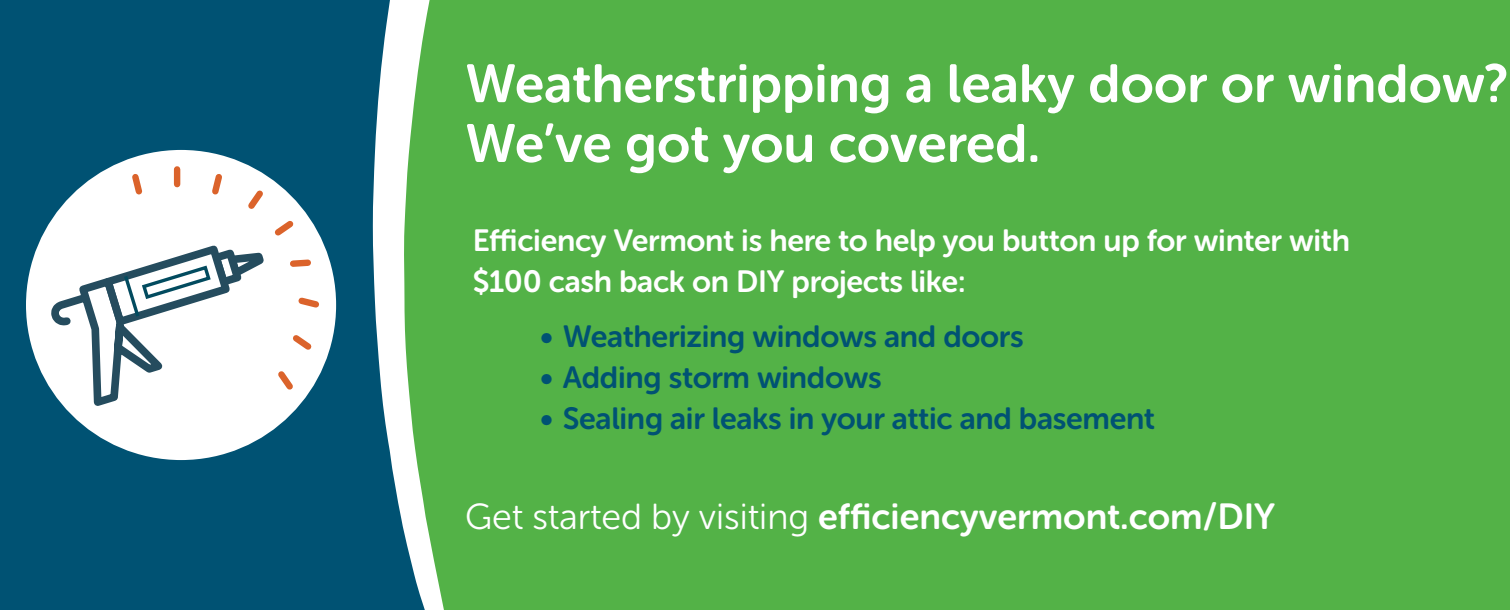
<style>
.page{position:relative;width:1510px;height:610px;background:#005273}
.page>*{position:absolute;margin:0;border:0;box-sizing:border-box;transform-origin:0 0}
.t1{font:53.5px "Museo Sans Rounded 700";color:#fff}
.t2{font:36.25px "Museo Sans Rounded 700";color:#fff}
.t3{font:30.5px "Museo Sans Rounded 700";letter-spacing:-.01em;color:#005273}
.t4{font:30.5px/41px "Museo Sans Rounded 700";letter-spacing:-.01em;color:#fff}
.s1{font-family:"Museo Sans Rounded 300"}
</style>
<div class="page">
<div style="left:324px;top:0;width:1186px;height:610px;background:#53b247"></div>
<svg style="left:373px;top:0;width:96px;height:610px;background:#7dbd86"></svg>
<div style="left:26px;top:150px;width:310px;height:310px;background:#fff;border-radius:50%"></div>
<svg style="left:40px;top:169px;width:284px;height:243px"></svg>
<p class="t1" style="left:465px;top:54px;width:1045px">Weatherstripping a leaky door or window?</p>
<p class="t1" style="left:465px;top:114px;width:577px">We’ve got you covered.</p>
<p class="t4" style="left:473px;top:220px;width:879px">Efficiency Vermont is here to help you button up for winter with $100 cash back on DIY projects like:</p>
<p class="t3" style="left:540px;top:319px;width:485px">• Weatherizing windows and doors</p>
<p class="t3" style="left:540px;top:360px;width:343px">• Adding storm windows</p>
<p class="t3" style="left:540px;top:401px;width:616px">• Sealing air leaks in your attic and basement</p>
<p class="t2" style="left:465px;top:496px;width:811px"><span class="s1">Get started by visiting</span> efficiencyvermont.com/DIY</p>
</div>
